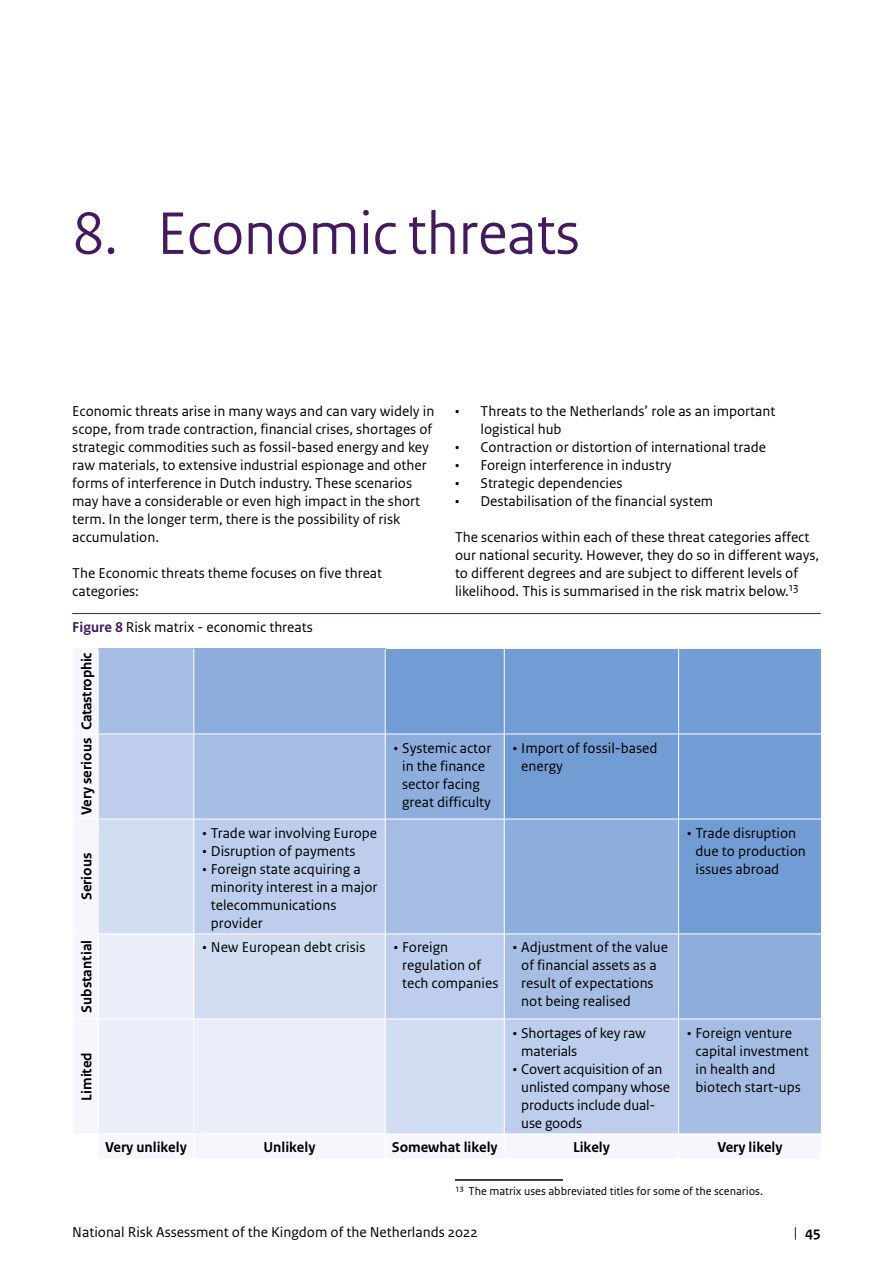
<style>
.page{position:relative;width:893px;height:1263px;background:#fff}
.page>*{position:absolute;margin:0;border:0;box-sizing:border-box;transform-origin:0 0}
.t1{font:63px "Rijksoverheid Sans Heading";color:#44195e}
.t2{font:15px/18px "Rijksoverheid Sans Text";color:#000}
.t3{font:700 15px "Rijksoverheid Sans Text";color:#000}
.t4{font:700 15px "Rijksoverheid Sans Text";letter-spacing:-.02em;color:#000}
.t5{font:12px "Rijksoverheid Sans Text";color:#000}
.s1{font-weight:700;color:#44195e}
.s2{font-weight:400}
</style>
<div class="page">
<hr style="left:455px;top:1179px;width:108px;height:2px;background:#000">
<hr style="left:72px;top:613px;width:749px;height:1px;background:#44195e">
<div style="left:73px;top:649px;width:25px;height:85px;background:#f5f7fc"></div>
<div style="left:98px;top:649px;width:96px;height:85px;background:#a5bde3"></div>
<div style="left:194px;top:649px;width:191px;height:85px;background:#8daddc"></div>
<div style="left:386px;top:649px;width:435px;height:85px;background:#719dd4"></div>
<div style="left:99px;top:735px;width:94px;height:84px;background:#bdcdeb"></div>
<svg style="left:194px;top:735px;width:627px;height:398px;background:#aec3e6"></svg>
<svg style="left:386px;top:735px;width:435px;height:283px;background:#97b3de"></svg>
<svg style="left:505px;top:735px;width:316px;height:198px;background:#7aa2d6"></svg>
<svg style="left:99px;top:820px;width:405px;height:313px;background:#c0cfeb"></svg>
<svg style="left:99px;top:934px;width:286px;height:199px;background:#e3e9f7"></svg>
<hr style="left:98px;top:649px;width:1px;height:85px;background:#fff">
<hr style="left:193px;top:649px;width:1px;height:85px;background:#fff">
<hr style="left:504px;top:649px;width:1px;height:85px;background:#fff">
<hr style="left:678px;top:649px;width:1px;height:85px;background:#fff">
<hr style="left:385px;top:734px;width:1px;height:85px;background:#fff">
<hr style="left:504px;top:734px;width:1px;height:85px;background:#fff">
<hr style="left:678px;top:734px;width:1px;height:85px;background:#fff">
<hr style="left:194px;top:819px;width:191px;height:1px;background:#fff">
<hr style="left:193px;top:819px;width:1px;height:114px;background:#fff">
<hr style="left:385px;top:819px;width:119px;height:1px;background:#fff">
<hr style="left:385px;top:819px;width:1px;height:114px;background:#fff">
<hr style="left:504px;top:819px;width:175px;height:1px;background:#fff">
<hr style="left:504px;top:819px;width:1px;height:114px;background:#fff">
<hr style="left:679px;top:819px;width:143px;height:1px;background:#fff">
<hr style="left:678px;top:819px;width:1px;height:114px;background:#fff">
<hr style="left:98px;top:933px;width:96px;height:1px;background:#fff">
<hr style="left:194px;top:933px;width:191px;height:1px;background:#fff">
<hr style="left:193px;top:934px;width:1px;height:84px;background:#fff">
<hr style="left:385px;top:933px;width:119px;height:1px;background:#fff">
<hr style="left:385px;top:934px;width:1px;height:84px;background:#fff">
<hr style="left:504px;top:933px;width:175px;height:1px;background:#fff">
<hr style="left:504px;top:934px;width:1px;height:84px;background:#fff">
<hr style="left:679px;top:933px;width:143px;height:1px;background:#fff">
<hr style="left:678px;top:934px;width:1px;height:84px;background:#fff">
<hr style="left:98px;top:1018px;width:96px;height:1px;background:#fff">
<hr style="left:194px;top:1018px;width:191px;height:1px;background:#fff">
<hr style="left:193px;top:1019px;width:1px;height:114px;background:#fff">
<hr style="left:385px;top:1018px;width:119px;height:1px;background:#fff">
<hr style="left:385px;top:1019px;width:1px;height:114px;background:#fff">
<hr style="left:504px;top:1018px;width:175px;height:1px;background:#fff">
<hr style="left:504px;top:1019px;width:1px;height:114px;background:#fff">
<hr style="left:679px;top:1018px;width:143px;height:1px;background:#fff">
<hr style="left:678px;top:1019px;width:1px;height:114px;background:#fff">
<h1 class="t1" style="left:72px;top:197px;width:509px">8. Economic threats</h1>
<p class="t2" style="left:72px;top:402px;width:363px">Economic threats arise in many ways and can vary widely in scope, from trade contraction, financial crises, shortages of strategic commodities such as fossil-based energy and key raw materials, to extensive industrial espionage and other forms of interference in Dutch industry. These scenarios may have a considerable or even high impact in the short term. In the longer term, there is the possibility of risk accumulation.</p>
<p class="t2" style="left:72px;top:564px;width:311px">The Economic threats theme focuses on five threat categories:</p>
<p class="t2" style="left:480px;top:402px;width:296px;text-indent:-26px">• Threats to the Netherlands’ role as an important logistical hub</p>
<p class="t2" style="left:455px;top:438px;width:313px">• Contraction or distortion of international trade</p>
<p class="t2" style="left:455px;top:456px;width:218px">• Foreign interference in industry</p>
<p class="t2" style="left:455px;top:474px;width:169px">• Strategic dependencies</p>
<p class="t2" style="left:455px;top:492px;width:260px">• Destabilisation of the financial system</p>
<p class="t2" style="left:455px;top:528px;width:366px">The scenarios within each of these threat categories affect our national security. However, they do so in different ways, to different degrees and are subject to different levels of likelihood. This is summarised in the risk matrix below.<sup>13</sup></p>
<p class="t2" style="left:72px;top:618px;width:242px"><span class="s1">Figure 8</span> Risk matrix - economic threats</p>
<p class="t4" style="left:78px;top:730px;width:79px;rotate:-90deg">Catastrophic</p>
<p class="t3" style="left:78px;top:815px;width:79px;rotate:-90deg">Very serious</p>
<p class="t2" style="left:394px;top:739px;width:99px;text-align:center">• Systemic actor in the finance sector facing great difficulty</p>
<p class="t2" style="left:521px;top:739px;width:138px;text-indent:-9px">• Import of fossil-based energy</p>
<p class="t3" style="left:78px;top:900px;width:49px;rotate:-90deg">Serious</p>
<p class="t2" style="left:202px;top:824px;width:176px">• Trade war involving Europe</p>
<p class="t2" style="left:202px;top:842px;width:155px">• Disruption of payments</p>
<p class="t2" style="left:211px;top:860px;width:168px;text-indent:-9px">• Foreign state acquiring a minority interest in a major telecommunications provider</p>
<p class="t3" style="left:78px;top:1013px;width:74px;rotate:-90deg">Substantial</p>
<p class="t2" style="left:202px;top:939px;width:165px">• New European debt crisis</p>
<p class="t2" style="left:402px;top:939px;width:98px;text-indent:-9px">• Foreign regulation of tech companies</p>
<p class="t2" style="left:521px;top:939px;width:148px;text-indent:-9px">• Adjustment of the value of financial assets as a result of expectations not being realised</p>
<p class="t3" style="left:78px;top:1101px;width:50px;rotate:-90deg">Limited</p>
<p class="t2" style="left:521px;top:1024px;width:126px;text-indent:-9px">• Shortages of key raw materials</p>
<p class="t2" style="left:521px;top:1060px;width:150px;text-indent:-9px">• Covert acquisition of an unlisted company whose products include dual&shy;use goods</p>
<p class="t2" style="left:696px;top:824px;width:112px;text-indent:-9px">• Trade disruption due to production issues abroad</p>
<p class="t2" style="left:696px;top:1024px;width:115px;text-indent:-9px">• Foreign venture capital investment in health and biotech start-ups</p>
<p class="t3" style="left:105px;top:1138px;width:83px">Very unlikely</p>
<p class="t3" style="left:263px;top:1138px;width:54px">Unlikely</p>
<p class="t3" style="left:392px;top:1138px;width:107px">Somewhat likely</p>
<p class="t3" style="left:573px;top:1138px;width:38px">Likely</p>
<p class="t3" style="left:717px;top:1138px;width:67px">Very likely</p>
<p class="t5" style="left:455px;top:1184px;width:309px">13 The matrix uses abbreviated titles for some of the scenarios.</p>
<p class="t2" style="left:72px;top:1223px;width:407px">National Risk Assessment of the Kingdom of the Netherlands 2022</p>
<p class="t3" style="left:794px;top:1223px;width:28px"><span class="s2">|</span> 45</p>
</div>
